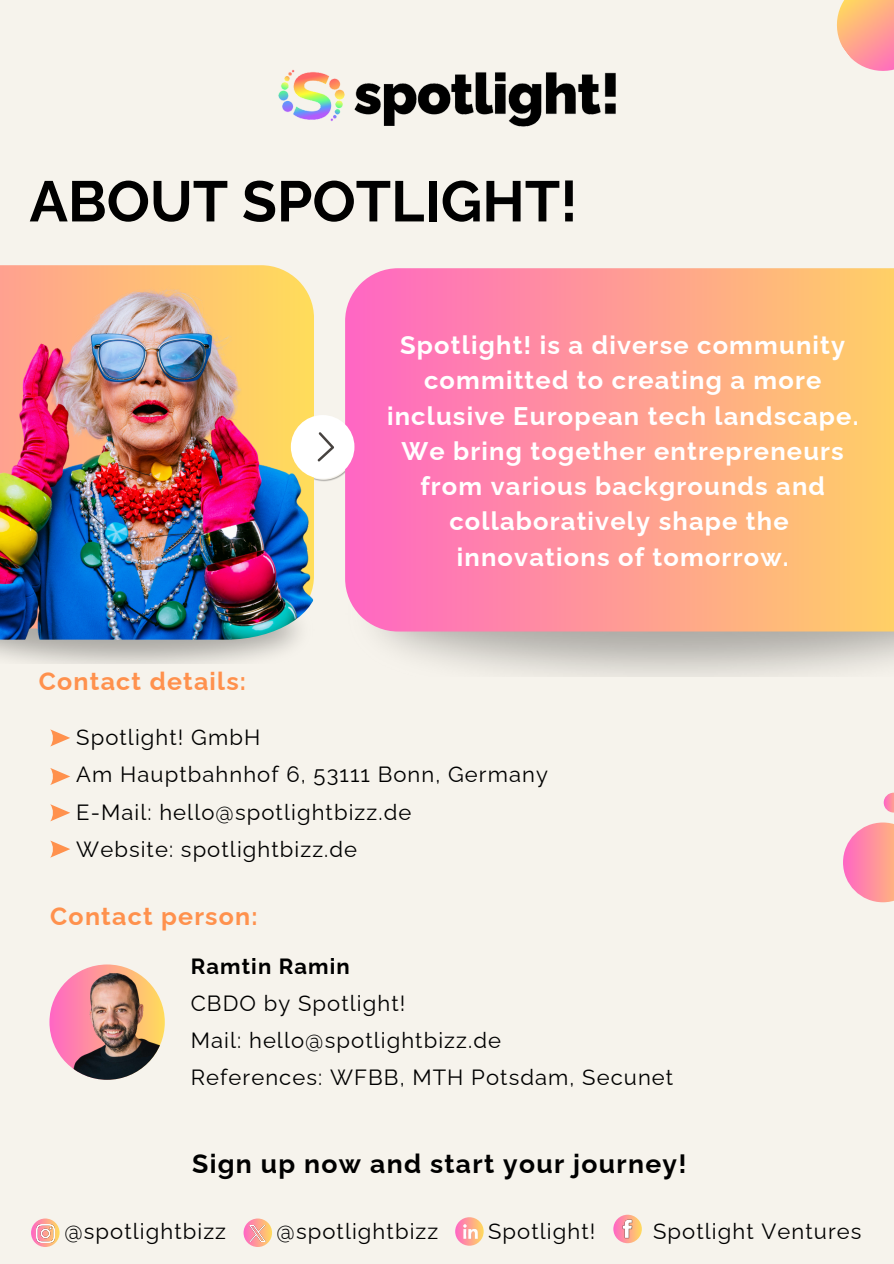
<style>
.page{position:relative;width:894px;height:1264px;background:#fff}
.page>*{position:absolute;margin:0;border:0;box-sizing:border-box;transform-origin:0 0}
.t1{font:700 57.15px "Raleway";color:#000}
.t2{font:700 26.55px "Raleway";letter-spacing:.05em;color:#000}
.t3{font:700 25.5px/35.2px "Raleway";letter-spacing:.045em;color:#fff;text-align:center}
.t4{font:700 25.05px "Raleway";letter-spacing:.05em;color:#ff914d}
.t5{font:22.05px "Raleway";letter-spacing:.05em;color:#000}
.t6{font:700 22.05px "Raleway";letter-spacing:.05em;color:#000}
</style>
<div class="page">
<div style="left:0;top:0;width:893px;height:1263px;background:#f6f3ec"></div>
<svg style="left:837px;top:0;width:56px;height:71px;background:#fdb097"></svg>
<img style="left:278px;top:70px;width:338px;height:57px">
<svg style="left:243px;top:1218px;width:29px;height:28px"></svg>
<img style="left:250px;top:1225px;width:15px;height:16px">
<svg style="left:31px;top:1218px;width:29px;height:28px"></svg>
<img style="left:36px;top:1224px;width:18px;height:18px">
<img style="left:455px;top:1217px;width:29px;height:29px">
<svg style="left:613px;top:1214px;width:28px;height:29px"></svg>
<img style="left:622px;top:1219px;width:10px;height:19px">
<img style="left:0;top:639px;width:297px;height:25px">
<img style="left:318px;top:469px;width:27px;height:12px">
<svg style="left:345px;top:268px;width:548px;height:363px;background:#fe9b95"></svg>
<svg style="left:843px;top:822px;width:50px;height:80px"></svg>
<svg style="left:883px;top:792px;width:10px;height:20px"></svg>
<svg style="left:50px;top:804px;width:20px;height:17px"></svg>
<svg style="left:50px;top:768px;width:20px;height:16px"></svg>
<svg style="left:50px;top:729px;width:20px;height:17px"></svg>
<svg style="left:50px;top:840px;width:20px;height:17px"></svg>
<svg style="left:0;top:265px;width:293px;height:11px;background:#febe7d"></svg>
<div style="left:291px;top:415px;width:63px;height:63px;background:#fff;border-radius:50%"></div>
<svg style="left:318px;top:432px;width:16px;height:29px"></svg>
<img style="left:0;top:276px;width:318px;height:363px">
<img style="left:49px;top:964px;width:116px;height:115px;border-radius:50%">
<h1 class="t1" style="left:29px;top:168px;width:549px">ABOUT SPOTLIGHT!</h1>
<p class="t3" style="left:387px;top:327px;width:473px">Spotlight! is a diverse community committed to creating a more inclusive European tech landscape.<br>We bring together entrepreneurs from various backgrounds and collaboratively shape the innovations of tomorrow.</p>
<p class="t4" style="left:39px;top:666px;width:209px">Contact details:</p>
<p class="t5" style="left:76px;top:724px;width:185px">Spotlight! GmbH</p>
<p class="t5" style="left:76px;top:761px;width:473px">Am Hauptbahnhof 6, 53111 Bonn, Germany</p>
<h2 class="t5" style="left:76px;top:798px;width:336px">E-Mail: hello@spotlightbizz.de</h2>
<p class="t5" style="left:76px;top:836px;width:282px">Website: spotlightbizz.de</p>
<p class="t4" style="left:50px;top:901px;width:209px">Contact person:</p>
<p class="t6" style="left:191px;top:953px;width:160px">Ramtin Ramin</p>
<p class="t5" style="left:191px;top:990px;width:216px">CBDO by Spotlight!</p>
<p class="t5" style="left:191px;top:1027px;width:312px">Mail: hello@spotlightbizz.de</p>
<h2 class="t5" style="left:191px;top:1064px;width:484px">References: WFBB, MTH Potsdam, Secunet</h2>
<p class="t2" style="left:192px;top:1147px;width:496px">Sign up now and start your journey!</p>
<h2 class="t5" style="left:64px;top:1217px;width:163px">@spotlightbizz</h2>
<p class="t5" style="left:276px;top:1217px;width:163px">@spotlightbizz</p>
<p class="t5" style="left:488px;top:1217px;width:109px">Spotlight!</p>
<p class="t5" style="left:653px;top:1217px;width:210px">Spotlight Ventures</p>
</div>
